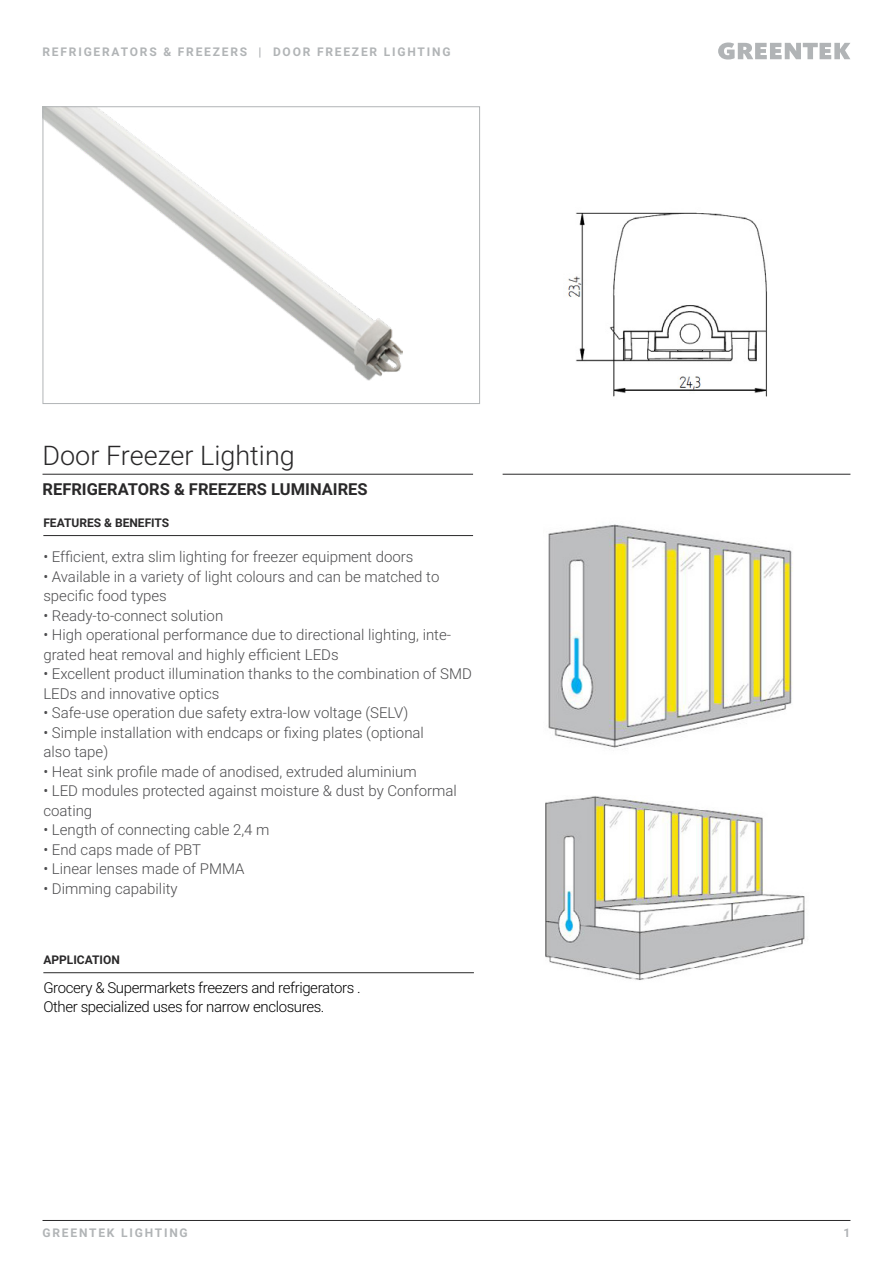
<style>
.page{position:relative;width:893px;height:1263px;background:#fff}
.page>*{position:absolute;margin:0;border:0;box-sizing:border-box;transform-origin:0 0}
.t1{font:300 27px "Roboto";color:#292829}
.t2{font:700 16.5px "Roboto";color:#292829}
.t3{font:300 15px/19.5px "Roboto";color:#4d4d4f}
.t4{font:300 15px/19.5px "Roboto";letter-spacing:-.025em;color:#000}
.t5{font:700 12px "Roboto";letter-spacing:.15em;color:#b1b4b6}
.t6{font:700 12px "Roboto";color:#292829}
</style>
<div class="page">
<svg style="left:718px;top:43px;width:132px;height:17px"></svg>
<img style="left:45px;top:108px;width:357px;height:272px">
<div style="left:43px;top:106px;width:437px;height:298px;border:1px solid #b1b4b6"></div>
<hr style="left:43px;top:474px;width:430px;height:1px;background:#292829">
<hr style="left:503px;top:474px;width:347px;height:1px;background:#292829">
<hr style="left:43px;top:972px;width:431px;height:1px;background:#292829">
<hr style="left:43px;top:535px;width:430px;height:1px;background:#292829">
<hr style="left:43px;top:1220px;width:807px;height:1px;background:#292829">
<img style="left:545px;top:795px;width:260px;height:185px">
<img style="left:548px;top:524px;width:245px;height:224px">
<img style="left:568px;top:212px;width:199px;height:185px">
<div style="left:631px;top:240px;width:116px;height:45px;background:#fff"></div>
<p class="t5" style="left:43px;top:43px;width:409px">REFRIGERATORS &amp; FREEZERS | DOOR FREEZER LIGHTING</p>
<h1 class="t1" style="left:43px;top:437px;width:254px">Door Freezer Lighting</h1>
<p class="t2" style="left:43px;top:478px;width:327px">REFRIGERATORS &amp; FREEZERS LUMINAIRES</p>
<p class="t6" style="left:43px;top:514px;width:127px">FEATURES &amp; BENEFITS</p>
<p class="t3" style="left:43px;top:547px;width:372px">• Efficient, extra slim lighting for freezer equipment doors</p>
<p class="t3" style="left:43px;top:566px;width:397px">• Available in a variety of light colours and can be matched to specific food types</p>
<p class="t3" style="left:43px;top:605px;width:181px">• Ready-to-connect solution</p>
<p class="t3" style="left:43px;top:625px;width:409px">• High operational performance due to directional lighting, inte&shy;grated heat removal and highly efficient LEDs</p>
<p class="t3" style="left:43px;top:664px;width:430px">• Excellent product illumination thanks to the combination of SMD<br>LEDs and innovative optics</p>
<p class="t3" style="left:43px;top:703px;width:367px">• Safe-use operation due safety extra-low voltage (SELV)</p>
<p class="t3" style="left:43px;top:722px;width:382px">• Simple installation with endcaps or fixing plates (optional also tape)</p>
<p class="t3" style="left:43px;top:761px;width:375px">• Heat sink profile made of anodised, extruded aluminium</p>
<p class="t3" style="left:43px;top:781px;width:415px">• LED modules protected against moisture &amp; dust by Conformal coating</p>
<p class="t3" style="left:43px;top:820px;width:228px">• Length of connecting cable 2,4 m</p>
<p class="t3" style="left:43px;top:839px;width:159px">• End caps made of PBT</p>
<p class="t3" style="left:43px;top:859px;width:203px">• Linear lenses made of PMMA</p>
<p class="t3" style="left:43px;top:878px;width:136px">• Dimming capability</p>
<p class="t6" style="left:43px;top:951px;width:78px">APPLICATION</p>
<p class="t4" style="left:43px;top:977px;width:319px">Grocery &amp; Supermarkets freezers and refrigerators .<br>Other specialized uses for narrow enclosures.</p>
<p class="t5" style="left:43px;top:1224px;width:147px">GREENTEK LIGHTING</p>
<p class="t5" style="left:844px;top:1224px;width:8px">1</p>
</div>
